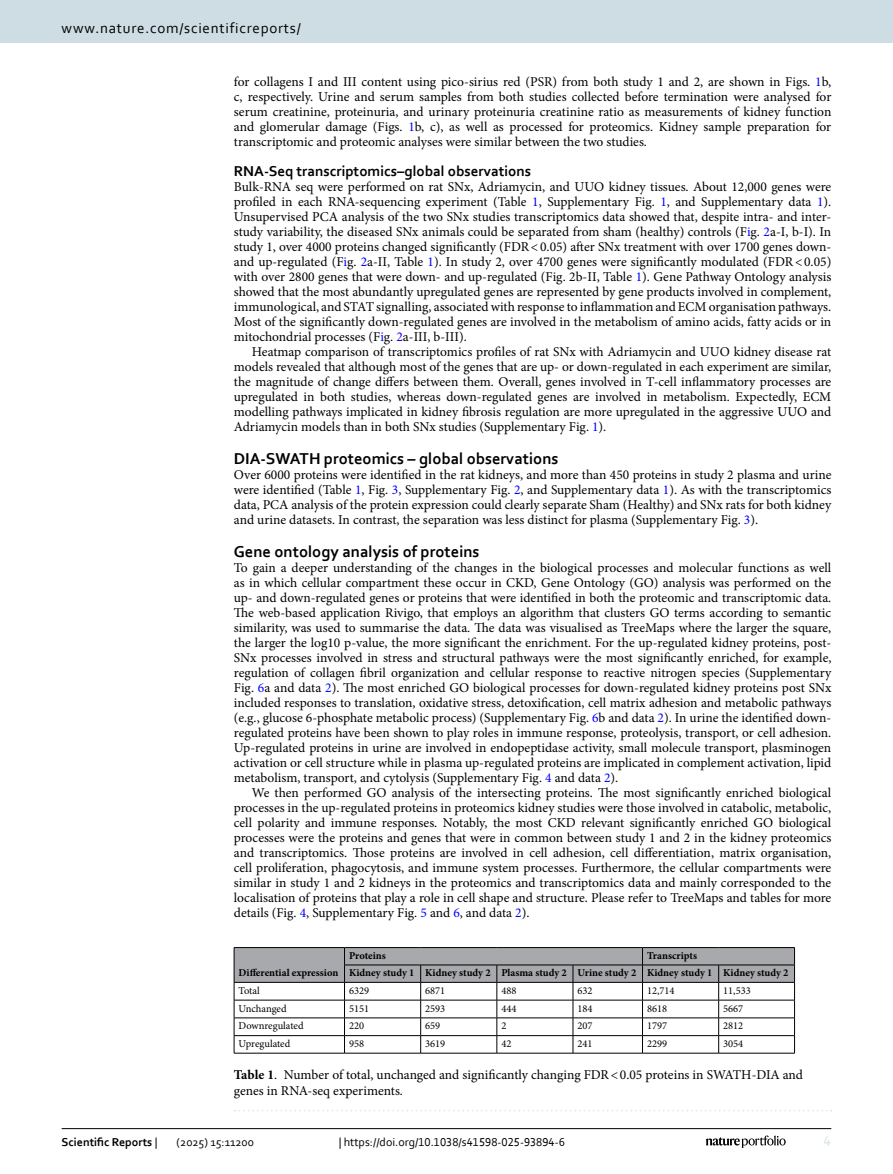
<style>
.page{position:relative;width:893px;height:1174px;background:#fff}
.page>*{position:absolute;margin:0;border:0;box-sizing:border-box;transform-origin:0 0}
.Head_1{font:700 16.5px "Corbel";color:#000}
.Head_2{font:700 15px "Corbel";color:#000}
.t1{font:15px "Corbel";letter-spacing:.05em;color:#000}
.t2{font:15px "Corbel";color:#d9e4eb}
.Body_Text{font:13.5px/15px "Minion Pro";color:#000;text-align:justify}
.Body_Text_Indent{font:13.5px/15px "Minion Pro";letter-spacing:-.005em;color:#000;text-align:justify}
.Table_Caption{font:13.5px/16.5px "Minion Pro";letter-spacing:-.005em;color:#000}
.t3{font:12px "Corbel";color:#000}
.t4{font:700 12px "Corbel";color:#000}
.Table_Body{font:10.5px "Minion Pro";color:#000}
.Table_Head{font:700 10.5px "Minion Pro";color:#000}
.s1{color:#00f}
.s2{font-weight:700}
.s3{font-weight:400}
</style>
<div class="page">
<hr style="left:344px;top:1053px;width:77px;height:1px;background:#000">
<hr style="left:421px;top:1053px;width:76px;height:1px;background:#000">
<hr style="left:497px;top:1053px;width:76px;height:1px;background:#000">
<hr style="left:573px;top:1053px;width:69px;height:1px;background:#000">
<hr style="left:642px;top:1053px;width:77px;height:1px;background:#000">
<svg style="left:234px;top:947px;width:561px;height:106px"></svg>
<hr style="left:719px;top:1053px;width:76px;height:1px;background:#000">
<hr style="left:234px;top:1053px;width:110px;height:1px;background:#000">
<svg style="left:235px;top:1110px;width:597px;height:1px"></svg>
<hr style="left:62px;top:1128px;width:769px;height:1px;background:#000">
<svg style="left:706px;top:1135px;width:80px;height:12px"></svg>
<div style="left:0;top:0;width:893px;height:43px;background:#cedde4"></div>
<p class="t1" style="left:62px;top:18px;width:241px">www.nature.com/scientificreports/</p>
<p class="Body_Text" style="left:234px;top:74px;width:599px">for collagens I and III content using pico-sirius red (PSR) from both study 1 and 2, are shown in Figs. <span class="s1">1</span>b, c, respectively. Urine and serum samples from both studies collected before termination were analysed for serum creatinine, proteinuria, and urinary proteinuria creatinine ratio as measurements of kidney function and glomerular damage (Figs. <span class="s1">1</span>b, c), as well as processed for proteomics. Kidney sample preparation for transcriptomic and proteomic analyses were similar between the two studies.</p>
<p class="Head_2" style="left:234px;top:161px;width:299px">RNA-Seq transcriptomics–global observations</p>
<p class="Body_Text" style="left:234px;top:179px;width:599px">Bulk-RNA seq were performed on rat SNx, Adriamycin, and UUO kidney tissues. About 12,000 genes were profiled in each RNA-sequencing experiment (Table <span class="s1">1</span>, Supplementary Fig. <span class="s1">1</span>, and Supplementary data <span class="s1">1</span>).<br>Unsupervised PCA analysis of the two SNx studies transcriptomics data showed that, despite intra- and inter&shy;study variability, the diseased SNx animals could be separated from sham (healthy) controls (F<span class="s1">i</span>g. <span class="s1">2</span>a-I, b-I). In study 1, over 4000 proteins changed significantly (FDR&lt;0.05) after SNx treatment with over 1700 genes down&shy;and up-regulated (F<span class="s1">i</span>g. <span class="s1">2</span>a-II, Table <span class="s1">1</span>). In study 2, over 4700 genes were significantly modulated (FDR&lt;0.05) with over 2800 genes that were down- and up-regulated (Fig. 2b-II, Table <span class="s1">1</span>). Gene Pathway Ontology analysis showed that the most abundantly upregulated genes are represented by gene products involved in complement, immunological, and STAT signalling, associated with response to inflammation and ECM organisation pathways.<br>Most of the significantly down-regulated genes are involved in the metabolism of amino acids, fatty acids or in mitochondrial processes (F<span class="s1">i</span>g. <span class="s1">2</span>a-III, b-III).</p>
<p class="Body_Text_Indent" style="left:234px;top:344px;width:599px;text-indent:18px">Heatmap comparison of transcriptomics profiles of rat SNx with Adriamycin and UUO kidney disease rat models revealed that although most of the genes that are up- or down-regulated in each experiment are similar, the magnitude of change differs between them. Overall, genes involved in T-cell inflammatory processes are upregulated in both studies, whereas down-regulated genes are involved in metabolism. Expectedly, ECM modelling pathways implicated in kidney fibrosis regulation are more upregulated in the aggressive UUO and Adriamycin models than in both SNx studies (Supplementary Fig. <span class="s1">1</span>).</p>
<p class="Head_1" style="left:234px;top:448px;width:326px">DIA-SWATH proteomics – global observations</p>
<p class="Body_Text" style="left:234px;top:467px;width:599px">Over 6000 proteins were identified in the rat kidneys, and more than 450 proteins in study 2 plasma and urine were identified (Table <span class="s1">1</span>, Fig. <span class="s1">3</span>, Supplementary Fig. <span class="s1">2</span>, and Supplementary data <span class="s1">1</span>). As with the transcriptomics data, PCA analysis of the protein expression could clearly separate Sham (Healthy) and SNx rats for both kidney and urine datasets. In contrast, the separation was less distinct for plasma (Supplementary Fig. <span class="s1">3</span>).</p>
<p class="Head_1" style="left:234px;top:541px;width:247px">Gene ontology analysis of proteins</p>
<p class="Body_Text" style="left:234px;top:560px;width:599px">To gain a deeper understanding of the changes in the biological processes and molecular functions as well as in which cellular compartment these occur in CKD, Gene Ontology (GO) analysis was performed on the up- and down-regulated genes or proteins that were identified in both the proteomic and transcriptomic data.<br>The web-based application Rivigo, that employs an algorithm that clusters GO terms according to semantic similarity, was used to summarise the data. The data was visualised as TreeMaps where the larger the square, the larger the log10 p-value, the more significant the enrichment. For the up-regulated kidney proteins, post-SNx processes involved in stress and structural pathways were the most significantly enriched, for example, regulation of collagen fibril organization and cellular response to reactive nitrogen species (Supplementary Fig. <span class="s1">6</span>a and data <span class="s1">2</span>). The most enriched GO biological processes for down-regulated kidney proteins post SNx included responses to translation, oxidative stress, detoxification, cell matrix adhesion and metabolic pathways (e.g., glucose 6-phosphate metabolic process) (Supplementary Fig. <span class="s1">6</span>b and data <span class="s1">2</span>). In urine the identified down&shy;regulated proteins have been shown to play roles in immune response, proteolysis, transport, or cell adhesion.<br>Up-regulated proteins in urine are involved in endopeptidase activity, small molecule transport, plasminogen activation or cell structure while in plasma up-regulated proteins are implicated in complement activation, lipid metabolism, transport, and cytolysis (Supplementary Fig. <span class="s1">4</span> and data <span class="s1">2</span>).</p>
<p class="Body_Text_Indent" style="left:234px;top:785px;width:599px;text-indent:18px">We then performed GO analysis of the intersecting proteins. The most significantly enriched biological processes in the up-regulated proteins in proteomics kidney studies were those involved in catabolic, metabolic, cell polarity and immune responses. Notably, the most CKD relevant significantly enriched GO biological processes were the proteins and genes that were in common between study 1 and 2 in the kidney proteomics and transcriptomics. Those proteins are involved in cell adhesion, cell differentiation, matrix organisation, cell proliferation, phagocytosis, and immune system processes. Furthermore, the cellular compartments were similar in study 1 and 2 kidneys in the proteomics and transcriptomics data and mainly corresponded to the localisation of proteins that play a role in cell shape and structure. Please refer to TreeMaps and tables for more details (Fig. <span class="s1">4</span>, Supplementary Fig. <span class="s1">5</span> and <span class="s1">6</span>, and data <span class="s1">2</span>).</p>
<p class="Table_Head" style="left:239px;top:965px;width:101px">Differential expression</p>
<p class="Table_Head" style="left:349px;top:948px;width:38px">Proteins</p>
<p class="Table_Head" style="left:647px;top:948px;width:52px">Transcripts</p>
<p class="Table_Head" style="left:349px;top:965px;width:67px">Kidney study 1</p>
<p class="Table_Head" style="left:425px;top:965px;width:67px">Kidney study 2</p>
<p class="Table_Head" style="left:501px;top:965px;width:67px">Plasma study 2</p>
<p class="Table_Head" style="left:577px;top:965px;width:60px">Urine study 2</p>
<p class="Table_Head" style="left:647px;top:965px;width:67px">Kidney study 1</p>
<p class="Table_Head" style="left:723px;top:965px;width:67px">Kidney study 2</p>
<p class="Table_Body" style="left:239px;top:983px;width:23px">Total</p>
<p class="Table_Body" style="left:349px;top:983px;width:22px">6329</p>
<p class="Table_Body" style="left:425px;top:983px;width:22px">6871</p>
<p class="Table_Body" style="left:501px;top:983px;width:17px">488</p>
<p class="Table_Body" style="left:577px;top:983px;width:17px">632</p>
<p class="Table_Body" style="left:647px;top:983px;width:29px">12,714</p>
<p class="Table_Body" style="left:723px;top:983px;width:29px">11,533</p>
<p class="Table_Body" style="left:239px;top:1001px;width:49px">Unchanged</p>
<p class="Table_Body" style="left:349px;top:1001px;width:22px">5151</p>
<p class="Table_Body" style="left:425px;top:1001px;width:22px">2593</p>
<p class="Table_Body" style="left:501px;top:1001px;width:17px">444</p>
<p class="Table_Body" style="left:577px;top:1001px;width:17px">184</p>
<p class="Table_Body" style="left:647px;top:1001px;width:22px">8618</p>
<p class="Table_Body" style="left:723px;top:1001px;width:22px">5667</p>
<p class="Table_Body" style="left:239px;top:1019px;width:66px">Downregulated</p>
<p class="Table_Body" style="left:349px;top:1019px;width:17px">220</p>
<p class="Table_Body" style="left:425px;top:1019px;width:17px">659</p>
<p class="Table_Body" style="left:501px;top:1019px;width:7px">2</p>
<p class="Table_Body" style="left:577px;top:1019px;width:17px">207</p>
<p class="Table_Body" style="left:647px;top:1019px;width:22px">1797</p>
<p class="Table_Body" style="left:723px;top:1019px;width:22px">2812</p>
<p class="Table_Body" style="left:239px;top:1036px;width:53px">Upregulated</p>
<p class="Table_Body" style="left:349px;top:1036px;width:17px">958</p>
<p class="Table_Body" style="left:425px;top:1036px;width:22px">3619</p>
<p class="Table_Body" style="left:501px;top:1036px;width:12px">42</p>
<p class="Table_Body" style="left:577px;top:1036px;width:17px">241</p>
<p class="Table_Body" style="left:647px;top:1036px;width:22px">2299</p>
<p class="Table_Body" style="left:723px;top:1036px;width:22px">3054</p>
<p class="Table_Caption" style="left:234px;top:1066px;width:571px"><span class="s2">Table 1</span>. Number of total, unchanged and significantly changing FDR&lt;0.05 proteins in SWATH-DIA and genes in RNA-seq experiments.</p>
<p class="t4" style="left:62px;top:1134px;width:97px">Scientific Reports <span class="s3">|</span></p>
<p class="t3" style="left:177px;top:1134px;width:79px">(2025) 15:11200</p>
<p class="t3" style="left:339px;top:1134px;width:228px">| https://doi.org/10.1038/s41598-025-93894-6</p>
<p class="t2" style="left:824px;top:1132px;width:9px">4</p>
</div>
